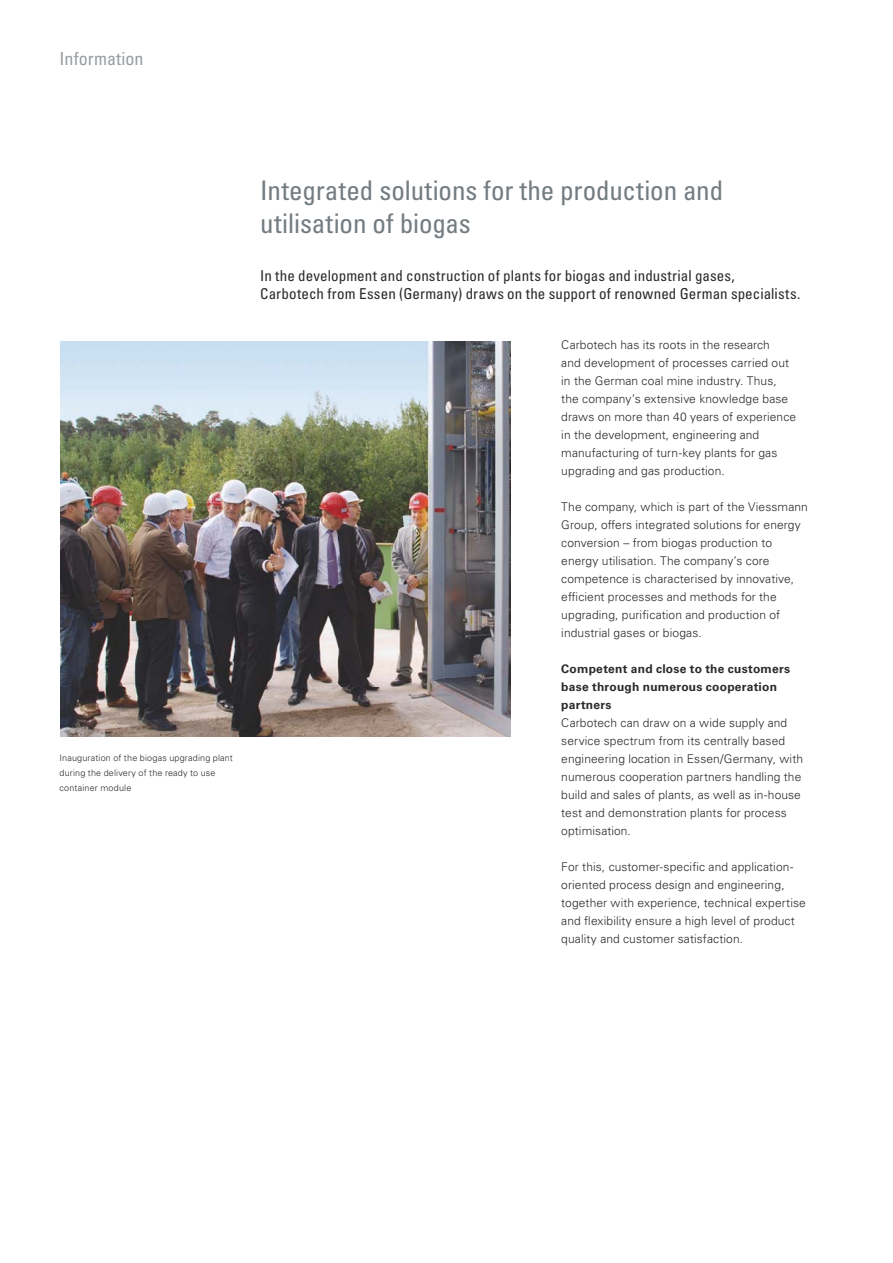
<style>
.page{position:relative;width:893px;height:1263px;background:#fff}
.page>*{position:absolute;margin:0;border:0;box-sizing:border-box;transform-origin:0 0}
.t1{font:condensed 27px/33px "Univers LTCYR 57";color:#737c81}
.t2{font:condensed 18px "Univers LTCYR 57";letter-spacing:.005em;color:#999ea2}
.t3{font:condensed 15px/18px "Univers LTCYR 57";letter-spacing:.01em;color:#2a2a2c}
.t4{font:300 12px/18px "Univers LTCYR 45";letter-spacing:.01em;color:#2a2a2c}
.t5{font:700 12px/18px "Univers LTCYR 65";letter-spacing:.02em;color:#2a2a2c}
.t6{font:300 9px/15px "Univers LTCYR 45";letter-spacing:.02em;color:#2a2a2c}
</style>
<div class="page">
<img style="left:60px;top:341px;width:450px;height:396px">
<h2 class="t2" style="left:60px;top:50px;width:85px">Information</h2>
<p class="t6" style="left:60px;top:751px;width:175px">Inauguration of the biogas upgrading plant during the delivery of the ready to use container module</p>
<h1 class="t1" style="left:260px;top:175px;width:464px">Integrated solutions for the production and utilisation of biogas</h1>
<p class="t3" style="left:260px;top:267px;width:542px">In the development and construction of plants for biogas and industrial gases,<br>Carbotech from Essen (Germany) draws on the support of renowned German specialists.</p>
<p class="t4" style="left:561px;top:337px;width:236px">Carbotech has its roots in the research<br>and development of processes carried out in the German coal mine industry. Thus, the company’s extensive knowledge base draws on more than 40 years of experience in the development, engineering and manufacturing of turn-key plants for gas upgrading and gas production.</p>
<p class="t4" style="left:561px;top:499px;width:248px">The company, which is part of the Viessmann Group, offers integrated solutions for energy conversion – from biogas production to energy utilisation. The company’s core competence is characterised by innovative, efficient processes and methods for the upgrading, purification and production of industrial gases or biogas.</p>
<p class="t5" style="left:561px;top:661px;width:230px">Competent and close to the customers base through numerous cooperation partners</p>
<p class="t4" style="left:561px;top:715px;width:243px">Carbotech can draw on a wide supply and service spectrum from its centrally based engineering location in Essen/Germany, with numerous cooperation partners handling the build and sales of plants, as well as in-house test and demonstration plants for process optimisation.</p>
<p class="t4" style="left:561px;top:859px;width:246px">For this, customer-specific and application&shy;oriented process design and engineering, together with experience, technical expertise and flexibility ensure a high level of product quality and customer satisfaction.</p>
</div>
